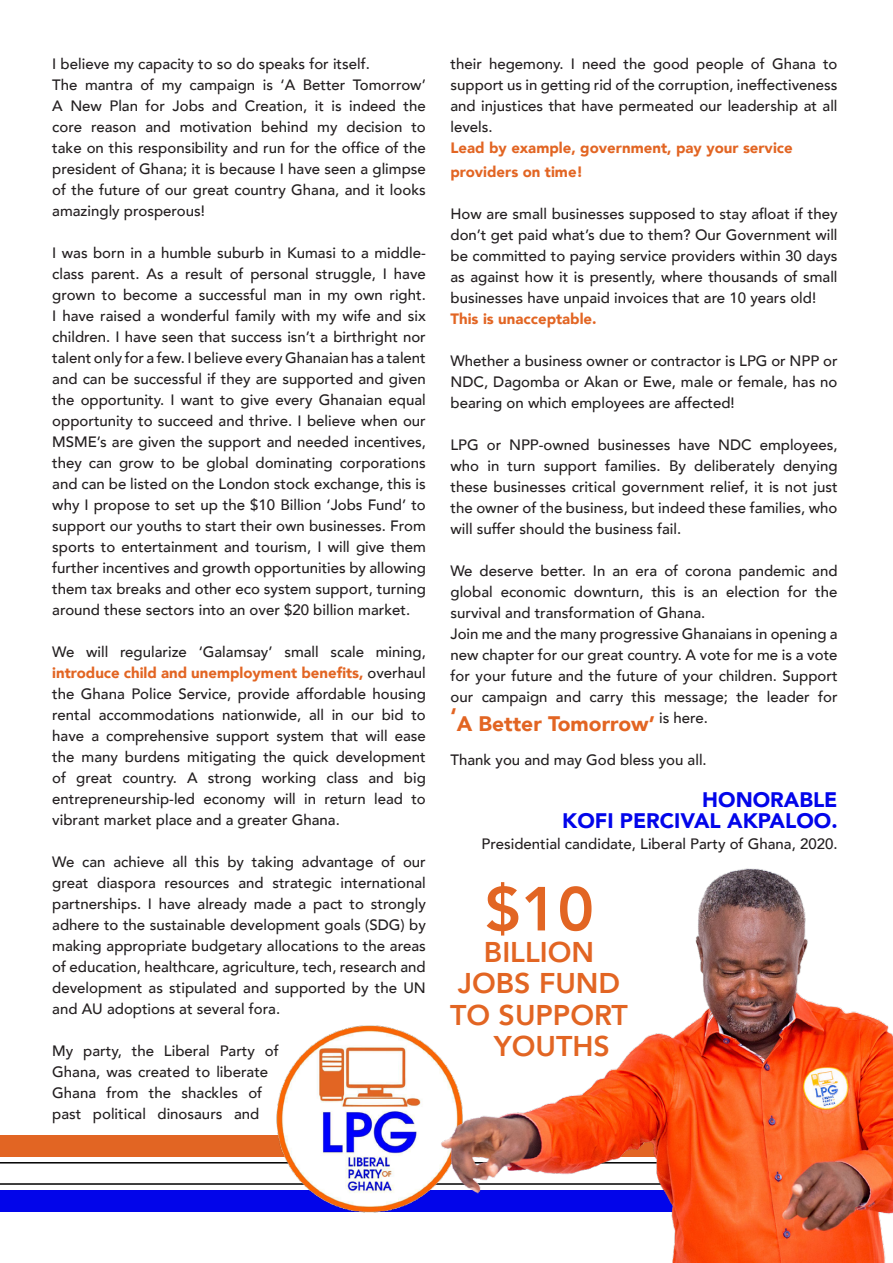
<style>
.page{position:relative;width:893px;height:1263px;background:#fff}
.page>*{position:absolute;margin:0;border:0;box-sizing:border-box;transform-origin:0 0}
.t1{font:800 61.5px "Avenir";color:#e26523}
.t2{font:800 28.5px "Avenir";color:#e26523}
.t3{font:900 21px "Avenir";color:#0205ea}
.t4{font:900 21px "Avenir";color:#e26523}
.t5{font:500 15px/21px "Avenir";color:#231f20;text-align:justify}
.t6{font:900 15px/24px "Avenir";color:#e26523}
.s1{font-weight:900;color:#e26523}
</style>
<div class="page">
<div style="left:0;top:1135px;width:893px;height:22px;background:#e26523"></div>
<svg style="left:0;top:1162px;width:272px;height:23px"></svg>
<div style="left:0;top:1190px;width:893px;height:21px;background:#0205ea"></div>
<img style="left:272px;top:1025px;width:162px;height:188px">
<img style="left:434px;top:868px;width:459px;height:395px">
<p class="t5" style="left:52px;top:52px;width:319px">I believe my capacity to so do speaks for itself.</p>
<p class="t5" style="left:52px;top:73px;width:375px">The mantra of my campaign is ‘A Better Tomorrow’ A New Plan for Jobs and Creation, it is indeed the core reason and motivation behind my decision to take on this responsibility and run for the office of the president of Ghana; it is because I have seen a glimpse of the future of our great country Ghana, and it looks amazingly prosperous!</p>
<p class="t5" style="left:52px;top:241px;width:375px">I was born in a humble suburb in Kumasi to a middle&shy;class parent. As a result of personal struggle, I have grown to become a successful man in my own right.<br>I have raised a wonderful family with my wife and six children. I have seen that success isn’t a birthright nor talent only for a few. I believe every Ghanaian has a talent and can be successful if they are supported and given the opportunity. I want to give every Ghanaian equal opportunity to succeed and thrive. I believe when our MSME’s are given the support and needed incentives, they can grow to be global dominating corporations and can be listed on the London stock exchange, this is why I propose to set up the $10 Billion ‘Jobs Fund’ to support our youths to start their own businesses. From sports to entertainment and tourism, I will give them further incentives and growth opportunities by allowing them tax breaks and other eco system support, turning around these sectors into an over $20 billion market.</p>
<p class="t5" style="left:52px;top:640px;width:375px">We will regularize ‘Galamsay’ small scale mining, <span class="s1">introduce child and unemployment benefits,</span> overhaul the Ghana Police Service, provide affordable housing rental accommodations nationwide, all in our bid to have a comprehensive support system that will ease the many burdens mitigating the quick development of great country. A strong working class and big entrepreneurship-led economy will in return lead to vibrant market place and a greater Ghana.</p>
<p class="t5" style="left:52px;top:850px;width:375px">We can achieve all this by taking advantage of our great diaspora resources and strategic international partnerships. I have already made a pact to strongly adhere to the sustainable development goals (SDG) by making appropriate budgetary allocations to the areas of education, healthcare, agriculture, tech, research and development as stipulated and supported by the UN and AU adoptions at several fora.</p>
<p class="t5" style="left:52px;top:1039px;width:228px;text-align:left">My party, the Liberal Party of<br>Ghana, was created to liberate<br>Ghana from the shackles of past political dinosaurs and</p>
<p class="t5" style="left:450px;top:52px;width:388px">their hegemony. I need the good people of Ghana to support us in getting rid of the corruption, ineffectiveness and injustices that have permeated our leadership at all levels.</p>
<p class="t6" style="left:450px;top:135px;width:344px">Lead by example, government, pay your service providers on time!</p>
<p class="t5" style="left:450px;top:202px;width:389px">How are small businesses supposed to stay afloat if they don’t get paid what’s due to them? Our Government will be committed to paying service providers within 30 days as against how it is presently, where thousands of small businesses have unpaid invoices that are 10 years old!</p>
<p class="t6" style="left:450px;top:306px;width:148px">This is unacceptable.</p>
<p class="t5" style="left:450px;top:349px;width:389px">Whether a business owner or contractor is LPG or NPP or NDC, Dagomba or Akan or Ewe, male or female, has no bearing on which employees are affected!</p>
<p class="t5" style="left:450px;top:433px;width:389px">LPG or NPP-owned businesses have NDC employees, who in turn support families. By deliberately denying these businesses critical government relief, it is not just the owner of the business, but indeed these families, who will suffer should the business fail.</p>
<p class="t5" style="left:450px;top:559px;width:389px">We deserve better. In an era of corona pandemic and global economic downturn, this is an election for the survival and transformation of Ghana.</p>
<p class="t5" style="left:450px;top:622px;width:389px">Join me and the many progressive Ghanaians in opening a new chapter for our great country. A vote for me is a vote for your future and the future of your children. Support our campaign and carry this message; the leader for</p>
<p class="t4" style="left:450px;top:705px;width:259px">‘A Better Tomorrow’ <sup>is</sup> <sup>here.</sup></p>
<p class="t5" style="left:450px;top:748px;width:258px">Thank you and may God bless you all.</p>
<p class="t3" style="left:702px;top:782px;width:137px">HONORABLE</p>
<p class="t3" style="left:562px;top:803px;width:277px">KOFI PERCIVAL AKPALOO.</p>
<p class="t5" style="left:482px;top:832px;width:357px">Presidential candidate, Liberal Party of Ghana, 2020.</p>
<p class="t1" style="left:485px;top:861px;width:111px">$10</p>
<p class="t2" style="left:484px;top:930px;width:112px">BILLION</p>
<p class="t2" style="left:458px;top:961px;width:164px">JOBS FUND</p>
<p class="t2" style="left:450px;top:993px;width:179px">TO SUPPORT</p>
<p class="t2" style="left:494px;top:1024px;width:118px">YOUTHS</p>
</div>
